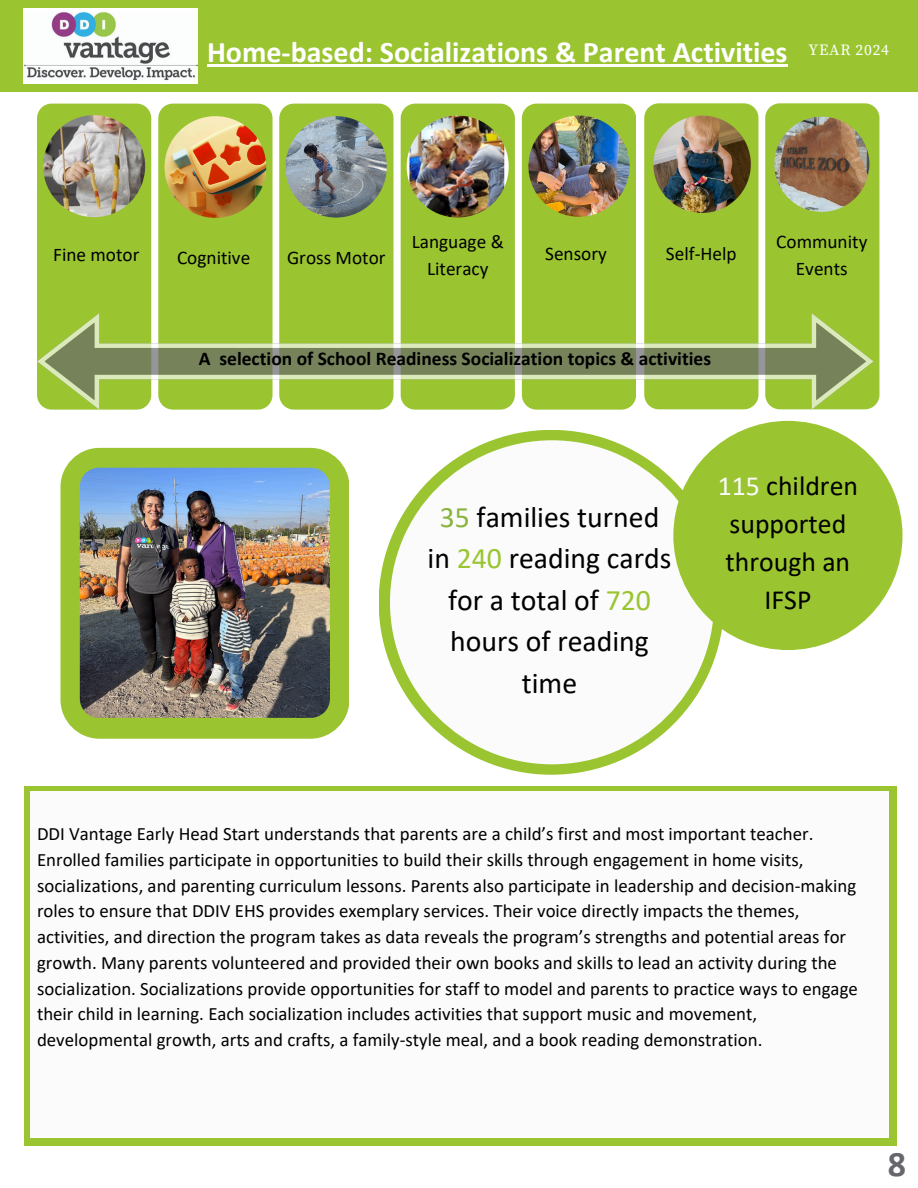
<style>
.page{position:relative;width:918px;height:1188px;background:#fff}
.page>*{position:absolute;margin:0;border:0;box-sizing:border-box;transform-origin:0 0}
.t1{font:700 36px "Calibri";color:#66666d}
.t2{font:700 30px "Calibri";color:#fff}
.t3{font:29.7px/41.7px "Calibri";color:#000;text-align:center}
.t4{font:27.75px/38.2px "Calibri";color:#000;text-align:center}
.t5{font:700 19.5px "Calibri";color:#000}
.t6{font:19.35px/27px "Calibri";color:#000;text-align:center}
.t7{font:18.9px/25.7px "Calibri";color:#000}
.t8{font:15.6px "Source Serif Pro";letter-spacing:.05em;color:#fff}
.s1{color:#89b43e}
.s2{color:#9ac531}
.s3{color:#fafbfa}
</style>
<div class="page">
<div style="left:0;top:0;width:918px;height:92px;background:#9ac531"></div>
<img style="left:24px;top:9px;width:173px;height:74px">
<div style="left:37px;top:104px;width:114px;height:209px;background:#9ac531"></div>
<div style="left:158px;top:104px;width:115px;height:209px;background:#9ac531"></div>
<div style="left:279px;top:104px;width:115px;height:209px;background:#9ac531"></div>
<div style="left:401px;top:104px;width:114px;height:209px;background:#9ac531"></div>
<div style="left:522px;top:104px;width:114px;height:209px;background:#9ac531"></div>
<div style="left:644px;top:103px;width:114px;height:210px;background:#9ac531"></div>
<div style="left:765px;top:103px;width:114px;height:303px;background:#9ac531"></div>
<svg style="left:37px;top:313px;width:837px;height:97px;background:#9bb855"></svg>
<div style="left:379px;top:430px;width:345px;height:345px;background:#9ac531;border-radius:50%"></div>
<div style="left:390px;top:440px;width:324px;height:324px;background:#fafbfa;border-radius:50%"></div>
<div style="left:673px;top:421px;width:230px;height:229px;background:#9ac531;border-radius:50%"></div>
<div style="left:24px;top:786px;width:873px;height:360px;background:#9ac531"></div>
<div style="left:30px;top:792px;width:859px;height:346px;background:#fafbfa"></div>
<div style="left:60px;top:448px;width:289px;height:291px;background:#9ac531;border-radius:39px"></div>
<img style="left:528px;top:116px;width:102px;height:101px;border-radius:50%">
<img style="left:80px;top:468px;width:250px;height:250px">
<img style="left:285px;top:116px;width:102px;height:102px;border-radius:50%">
<img style="left:165px;top:116px;width:101px;height:102px;border-radius:50%">
<img style="left:774px;top:117px;width:95px;height:95px;border-radius:50%">
<img style="left:43px;top:115px;width:102px;height:102px;border-radius:50%">
<img style="left:653px;top:116px;width:98px;height:97px;border-radius:50%">
<img style="left:407px;top:116px;width:102px;height:102px;border-radius:50%">
<hr style="left:207px;top:64px;width:581px;height:2px;background:#fff">
<p class="t2" style="left:207px;top:39px;width:582px">Home-based: Socializations &amp; Parent Activities</p>
<p class="t8" style="left:809px;top:41px;width:82px">YEAR 2024</p>
<p class="t6" style="left:53px;top:243px;width:88px">Fine motor</p>
<h4 class="t6" style="left:177px;top:246px;width:75px">Cognitive</h4>
<p class="t6" style="left:287px;top:246px;width:100px">Gross Motor</p>
<h4 class="t6" style="left:412px;top:229px;width:94px">Language &amp;<br>Literacy</h4>
<h3 class="t6" style="left:545px;top:242px;width:63px">Sensory</h3>
<p class="t6" style="left:666px;top:242px;width:72px">Self-Help</p>
<h2 class="t6" style="left:776px;top:229px;width:93px">Community<br>Events</h2>
<h4 class="t5" style="left:199px;top:350px;width:514px">A selection of School Readiness Socialization topics &amp; activities</h4>
<h4 class="t3" style="left:428px;top:498px;width:245px"><span class="s1">35</span> families turned in <span class="s2">240</span> reading cards for a total of <span class="s2">720 </span>hours of reading time</h4>
<h2 class="t4" style="left:718px;top:468px;width:142px"><span class="s3">115</span> children supported through an<br>IFSP</h2>
<h4 class="t7" style="left:37px;top:823px;width:822px">DDI Vantage Early Head Start understands that parents are a child’s first and most important teacher.<br>Enrolled families participate in opportunities to build their skills through engagement in home visits, socializations, and parenting curriculum lessons. Parents also participate in leadership and decision-making roles to ensure that DDIV EHS provides exemplary services. Their voice directly impacts the themes, activities, and direction the program takes as data reveals the program’s strengths and potential areas for growth. Many parents volunteered and provided their own books and skills to lead an activity during the socialization. Socializations provide opportunities for staff to model and parents to practice ways to engage their child in learning. Each socialization includes activities that support music and movement, developmental growth, arts and crafts, a family-style meal, and a book reading demonstration.</h4>
<h4 class="t1" style="left:888px;top:1149px;width:20px">8</h4>
</div>
